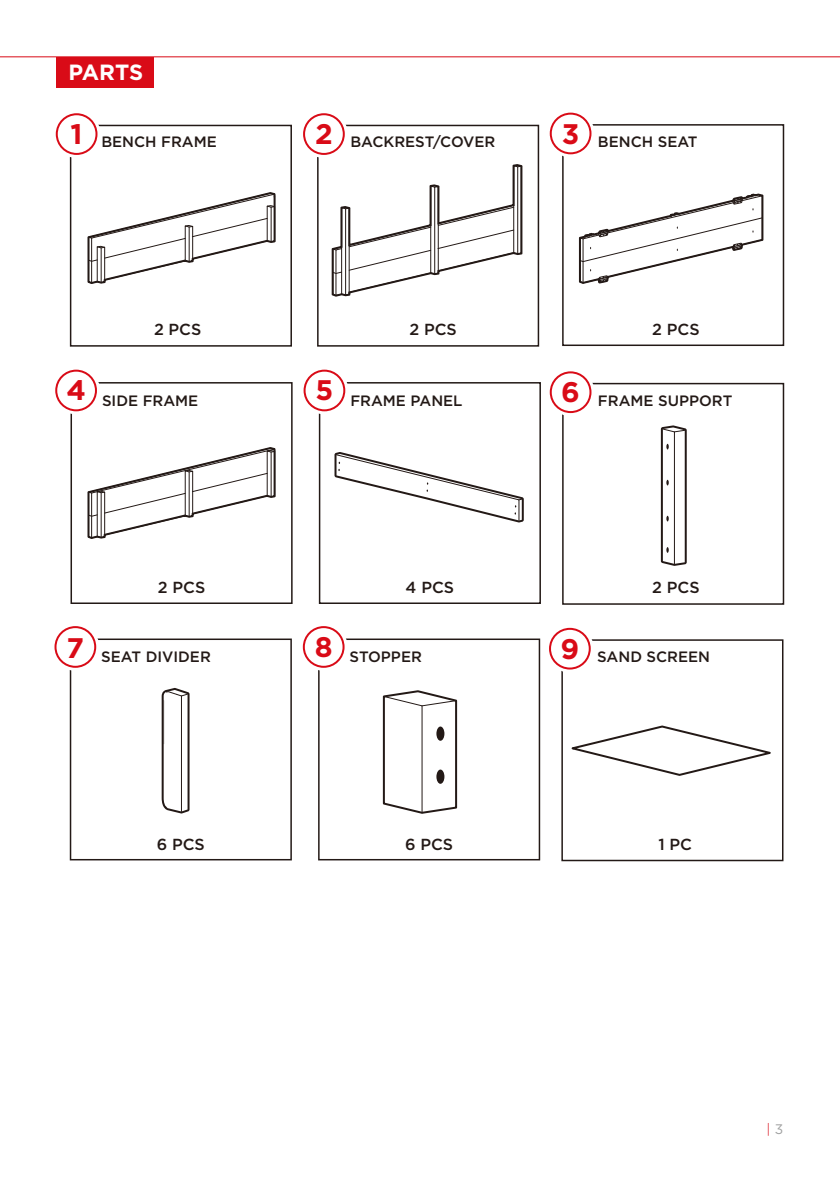
<style>
.page{position:relative;width:840px;height:1191px;background:#fff}
.page>*{position:absolute;margin:0;border:0;box-sizing:border-box;transform-origin:0 0}
.t1{font:700 28.2px "Gotham";color:#d90b17}
.t2{font:700 22px "Gotham";letter-spacing:-.005em;color:#fff}
.t3{font:500 16px "Gotham";color:#231916}
.t4{font:500 15px "Gotham";color:#231916}
.t5{font:300 13.8px "Gotham";color:#d90b17}
.s1{font-weight:400;color:#9fa0a0}
</style>
<div class="page">
<div style="left:70px;top:382px;width:222px;height:222px;border:2px solid #231916"></div>
<svg style="left:55px;top:369px;width:45px;height:45px"></svg>
<div style="left:55px;top:370px;width:42px;height:41px;border:2px solid #d90b17;border-radius:50%"></div>
<div style="left:70px;top:125px;width:222px;height:222px;border:2px solid #231916"></div>
<div style="left:317px;top:125px;width:222px;height:222px;border:2px solid #231916"></div>
<div style="left:562px;top:383px;width:221px;height:222px;border:2px solid #231916"></div>
<div style="left:57px;top:57px;width:97px;height:30px;background:#d90b17"></div>
<hr style="left:0;top:56px;width:839px;height:1px;background:#d90b17">
<svg style="left:55px;top:113px;width:45px;height:45px"></svg>
<div style="left:56px;top:113px;width:41px;height:42px;border:2px solid #d90b17;border-radius:50%"></div>
<svg style="left:303px;top:113px;width:44px;height:45px"></svg>
<div style="left:303px;top:113px;width:41px;height:42px;border:2px solid #d90b17;border-radius:50%"></div>
<svg style="left:552px;top:372px;width:42px;height:44px"></svg>
<div style="left:549px;top:371px;width:42px;height:42px;border:2px solid #d90b17;border-radius:50%"></div>
<div style="left:318px;top:382px;width:222px;height:222px;border:2px solid #231916"></div>
<svg style="left:306px;top:369px;width:42px;height:45px"></svg>
<div style="left:303px;top:370px;width:42px;height:41px;border:2px solid #d90b17;border-radius:50%"></div>
<div style="left:562px;top:124px;width:221px;height:222px;border:2px solid #231916"></div>
<svg style="left:552px;top:112px;width:42px;height:45px"></svg>
<div style="left:549px;top:113px;width:42px;height:41px;border:2px solid #d90b17;border-radius:50%"></div>
<svg style="left:334px;top:452px;width:189px;height:70px"></svg>
<svg style="left:660px;top:425px;width:26px;height:141px"></svg>
<div style="left:70px;top:638px;width:222px;height:222px;border:2px solid #231916"></div>
<svg style="left:57px;top:626px;width:42px;height:45px"></svg>
<div style="left:54px;top:626px;width:42px;height:42px;border:2px solid #d90b17;border-radius:50%"></div>
<div style="left:561px;top:639px;width:222px;height:222px;border:2px solid #231916"></div>
<svg style="left:551px;top:627px;width:42px;height:45px"></svg>
<div style="left:548px;top:628px;width:42px;height:41px;border:2px solid #d90b17;border-radius:50%"></div>
<div style="left:318px;top:638px;width:222px;height:222px;border:2px solid #231916"></div>
<svg style="left:305px;top:626px;width:42px;height:45px"></svg>
<div style="left:302px;top:626px;width:42px;height:42px;border:2px solid #d90b17;border-radius:50%"></div>
<svg style="left:161px;top:688px;width:28px;height:125px"></svg>
<svg style="left:578px;top:193px;width:186px;height:91px"></svg>
<svg style="left:331px;top:164px;width:192px;height:133px"></svg>
<svg style="left:382px;top:690px;width:76px;height:124px"></svg>
<div style="left:436px;top:726px;width:8px;height:15px;background:#231916;border-radius:50%"></div>
<div style="left:436px;top:769px;width:8px;height:15px;background:#231916;border-radius:50%"></div>
<svg style="left:571px;top:725px;width:200px;height:51px"></svg>
<svg style="left:87px;top:447px;width:189px;height:92px"></svg>
<svg style="left:87px;top:192px;width:189px;height:92px"></svg>
<h2 class="t2" style="left:69px;top:58px;width:76px">PARTS</h2>
<h1 class="t1" style="left:71px;top:115px;width:13px">1</h1>
<h1 class="t1" style="left:315px;top:115px;width:19px">2</h1>
<p class="t4" style="left:101px;top:131px;width:117px">BENCH FRAME</p>
<p class="t4" style="left:350px;top:131px;width:146px">BACKREST/COVER</p>
<p class="t4" style="left:561px;top:131px;width:137px"><sup>3</sup> BENCH SEAT</p>
<p class="t3" style="left:154px;top:319px;width:49px">2 PCS</p>
<p class="t3" style="left:409px;top:319px;width:49px">2 PCS</p>
<p class="t3" style="left:652px;top:319px;width:49px">2 PCS</p>
<h1 class="t1" style="left:66px;top:371px;width:21px">4</h1>
<p class="t4" style="left:102px;top:390px;width:98px">SIDE FRAME</p>
<h1 class="t1" style="left:67px;top:629px;width:19px">7</h1>
<p class="t3" style="left:158px;top:577px;width:49px">2 PCS</p>
<p class="t4" style="left:101px;top:647px;width:111px">SEAT DIVIDER</p>
<p class="t3" style="left:157px;top:833px;width:50px">6 PCS</p>
<h1 class="t1" style="left:315px;top:371px;width:19px">5</h1>
<h1 class="t1" style="left:561px;top:373px;width:20px">6</h1>
<p class="t4" style="left:350px;top:390px;width:114px">FRAME PANEL</p>
<p class="t4" style="left:597px;top:390px;width:136px">FRAME SUPPORT</p>
<p class="t3" style="left:405px;top:577px;width:50px">4 PCS</p>
<h1 class="t1" style="left:314px;top:628px;width:19px">8</h1>
<h1 class="t1" style="left:560px;top:630px;width:20px">9</h1>
<p class="t4" style="left:349px;top:647px;width:74px">STOPPER</p>
<p class="t3" style="left:652px;top:577px;width:49px">2 PCS</p>
<p class="t4" style="left:597px;top:647px;width:114px">SAND SCREEN</p>
<p class="t3" style="left:405px;top:833px;width:50px">6 PCS</p>
<p class="t3" style="left:658px;top:833px;width:35px">1 PC</p>
<p class="t5" style="left:766px;top:1120px;width:18px">| <span class="s1">3</span></p>
</div>
